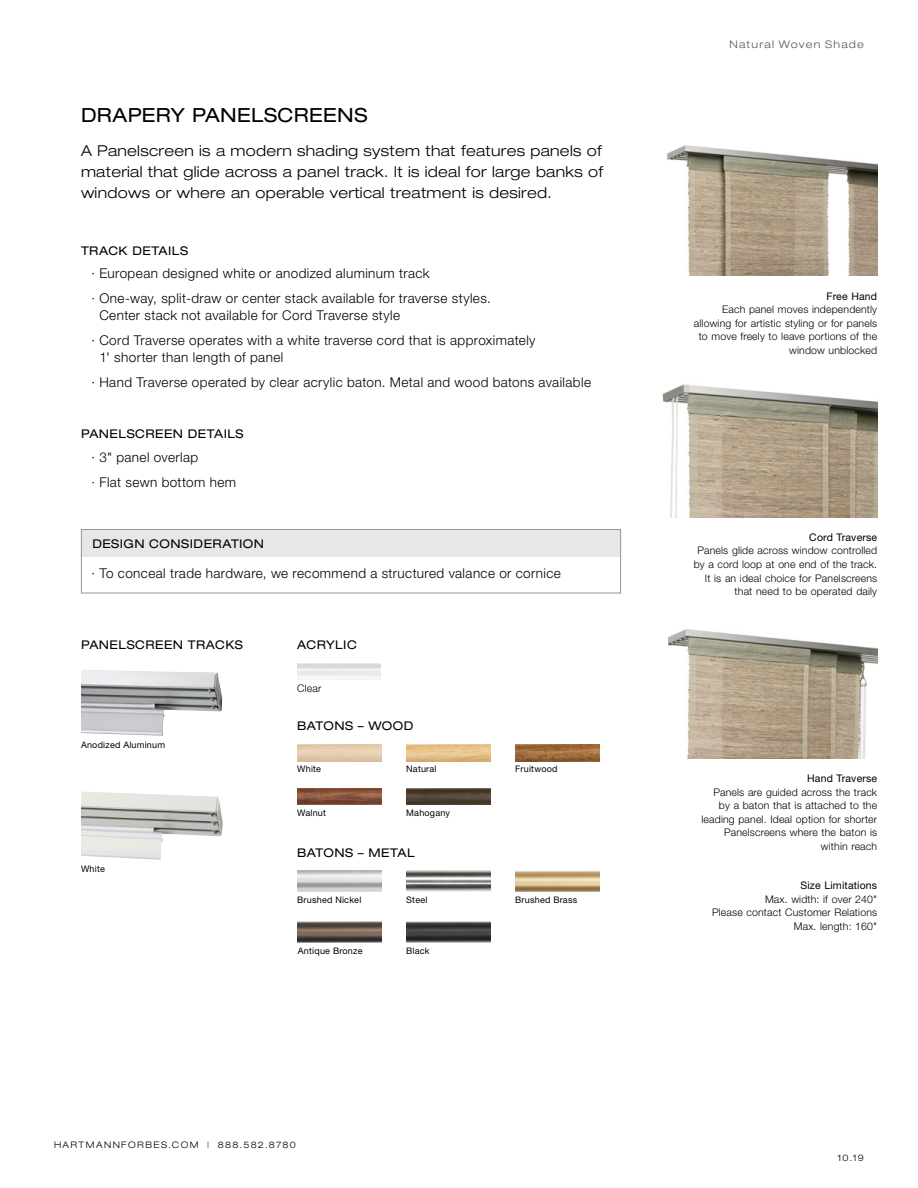
<style>
.page{position:relative;width:918px;height:1188px;background:#fff}
.page>*{position:absolute;margin:0;border:0;box-sizing:border-box;transform-origin:0 0}
.t1{font:expanded 19.5px "Helvetica Neue LT Std";letter-spacing:.02em;color:#000}
.t2{font:300 expanded 15px/21px "Helvetica Neue LT Std";letter-spacing:.02em;color:#000;text-align:justify}
.t3{font:300 13.5px/25.3px "Helvetica Neue LT Std";letter-spacing:.03em;color:#000}
.t4{font:expanded 12px "Helvetica Neue LT Std";letter-spacing:.04em;color:#000}
.t5{font:300 10.5px/13.5px "Helvetica Neue LT Std";letter-spacing:.015em;color:#000;text-align:right}
.t6{font:10.5px "Helvetica Neue LT Std";letter-spacing:.015em;color:#000}
.t7{font:300 expanded 10.5px "Helvetica Neue LT Std";letter-spacing:.115em;color:#58595b}
.t8{font:9px "Helvetica Neue LT Std";letter-spacing:.025em;color:#000}
.t9{font:300 expanded 9px "Helvetica Neue LT Std";letter-spacing:.155em;color:#000}
.s1{font-weight:100;font-stretch:expanded}
</style>
<div class="page">
<div style="left:81px;top:529px;width:540px;height:28px;background:#e6e7e8"></div>
<div style="left:81px;top:529px;width:540px;height:64px;border:1px solid #939598"></div>
<img style="left:667px;top:145px;width:210px;height:131px">
<img style="left:662px;top:384px;width:215px;height:133px">
<img style="left:669px;top:629px;width:208px;height:130px">
<img style="left:81px;top:670px;width:141px;height:66px">
<img style="left:81px;top:791px;width:142px;height:69px">
<img style="left:406px;top:745px;width:85px;height:16px">
<img style="left:515px;top:745px;width:85px;height:16px">
<img style="left:297px;top:788px;width:85px;height:16px">
<img style="left:406px;top:788px;width:85px;height:16px">
<img style="left:406px;top:871px;width:85px;height:21px">
<img style="left:515px;top:871px;width:85px;height:21px">
<img style="left:297px;top:922px;width:85px;height:21px">
<img style="left:406px;top:922px;width:85px;height:21px">
<h1 class="t1" style="left:81px;top:103px;width:288px">DRAPERY PANELSCREENS</h1>
<h2 class="t2" style="left:81px;top:140px;width:524px">A Panelscreen is a modern shading system that features panels of material that glide across a panel track. It is ideal for large banks of windows or where an operable vertical treatment is desired.</h2>
<p class="t4" style="left:81px;top:243px;width:109px">TRACK DETAILS</p>
<p class="t3" style="left:92px;top:260px;width:401px"><span class="s1">·</span> European designed white or anodized aluminum track<br><span class="s1">·</span> One-way, split-draw or center stack available for traverse styles.</p>
<p class="t3" style="left:92px;top:302px;width:445px;text-indent:8px">Center stack not available for Cord Traverse style<br><span class="s1">·</span> Cord Traverse operates with a white traverse cord that is approximately</p>
<p class="t3" style="left:92px;top:344px;width:501px;text-indent:8px">1' shorter than length of panel<br><span class="s1">·</span> Hand Traverse operated by clear acrylic baton. Metal and wood batons available</p>
<p class="t4" style="left:81px;top:427px;width:164px">PANELSCREEN DETAILS</p>
<p class="t3" style="left:92px;top:444px;width:146px"><span class="s1">·</span> 3" panel overlap<br><span class="s1">·</span> Flat sewn bottom hem</p>
<p class="t4" style="left:92px;top:537px;width:173px">DESIGN CONSIDERATION</p>
<p class="t3" style="left:92px;top:560px;width:471px"><span class="s1">·</span> To conceal trade hardware, we recommend a structured valance or cornice</p>
<p class="t4" style="left:81px;top:637px;width:163px">PANELSCREEN TRACKS</p>
<p class="t8" style="left:81px;top:739px;width:86px">Anodized Aluminum</p>
<p class="t8" style="left:81px;top:863px;width:25px">White</p>
<p class="t4" style="left:297px;top:637px;width:61px">ACRYLIC</p>
<p class="t5" style="left:297px;top:682px;width:26px">Clear</p>
<p class="t4" style="left:297px;top:719px;width:117px">BATONS – WOOD</p>
<p class="t8" style="left:297px;top:764px;width:25px">White</p>
<p class="t8" style="left:406px;top:764px;width:32px">Natural</p>
<p class="t8" style="left:515px;top:764px;width:44px">Fruitwood</p>
<p class="t8" style="left:297px;top:807px;width:30px">Walnut</p>
<p class="t8" style="left:406px;top:807px;width:45px">Mahogany</p>
<p class="t4" style="left:297px;top:845px;width:119px">BATONS – METAL</p>
<p class="t8" style="left:297px;top:894px;width:66px">Brushed Nickel</p>
<p class="t8" style="left:406px;top:894px;width:23px">Steel</p>
<p class="t8" style="left:515px;top:894px;width:64px">Brushed Brass</p>
<p class="t8" style="left:298px;top:945px;width:66px">Antique Bronze</p>
<p class="t8" style="left:406px;top:945px;width:25px">Black</p>
<p class="t9" style="left:54px;top:1139px;width:243px">HARTMANNFORBES.COM | 888.582.8780</p>
<p class="t7" style="left:729px;top:38px;width:136px">Natural Woven Shade</p>
<p class="t6" style="left:827px;top:290px;width:52px">Free Hand</p>
<p class="t5" style="left:694px;top:302px;width:185px">Each panel moves independently allowing for artistic styling or for panels to move freely to leave portions of the window unblocked</p>
<p class="t6" style="left:809px;top:531px;width:69px">Cord Traverse</p>
<p class="t5" style="left:694px;top:544px;width:185px">Panels glide across window controlled by a cord loop at one end of the track.<br>It is an ideal choice for Panelscreens that need to be operated daily</p>
<p class="t6" style="left:807px;top:772px;width:72px">Hand Traverse</p>
<p class="t5" style="left:702px;top:785px;width:177px">Panels are guided across the track by a baton that is attached to the leading panel. Ideal option for shorter<br>Panelscreens where the baton is within reach</p>
<p class="t6" style="left:800px;top:879px;width:78px">Size Limitations</p>
<p class="t5" style="left:712px;top:892px;width:167px">Max. width: if over 240"<br>Please contact Customer Relations<br>Max. length: 160"</p>
<p class="t9" style="left:837px;top:1152px;width:28px">10.19</p>
</div>
